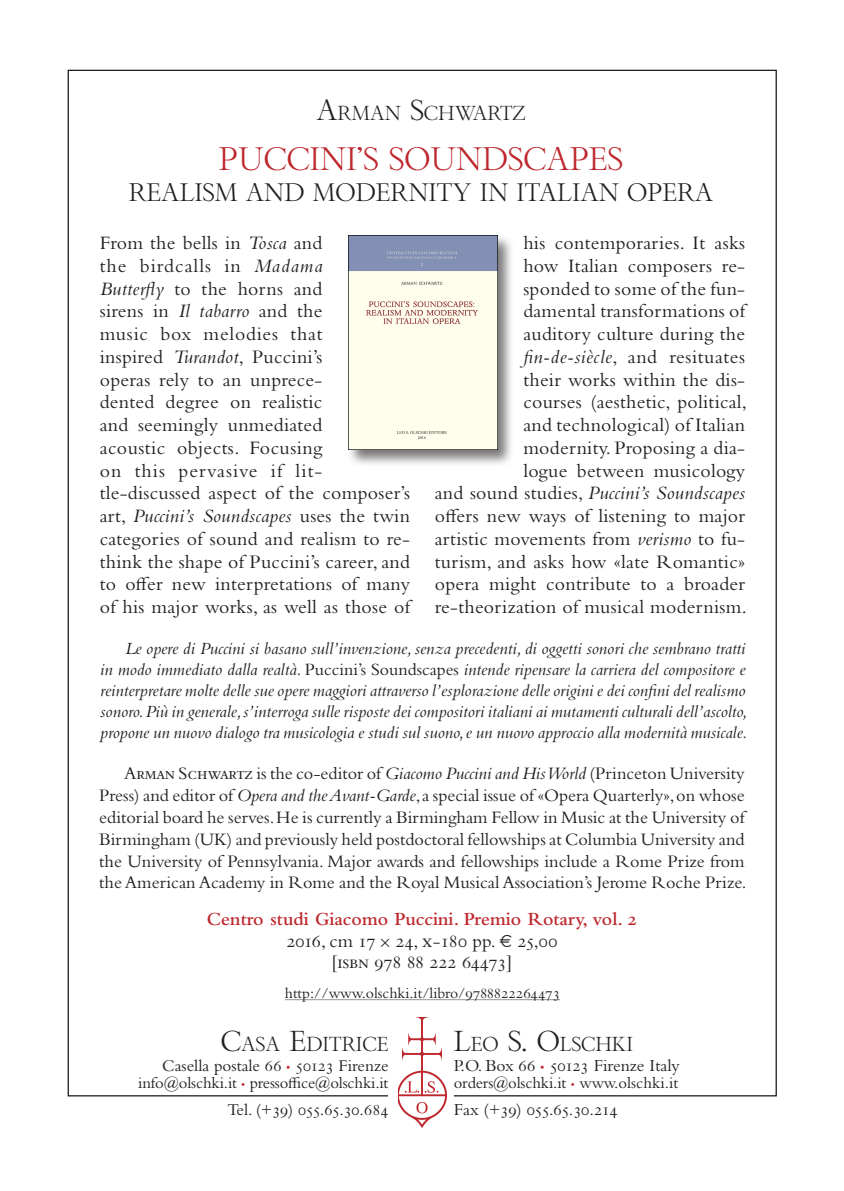
<style>
.page{position:relative;width:844px;height:1191px;background:#fff}
.page>*{position:absolute;margin:0;border:0;box-sizing:border-box;transform-origin:0 0}
._2_titolo{font:31.5px "Bembo Titling MT Std";color:#be272d}
._3_sottotitolo{font:24.5px "Bembo Titling MT Std";color:#231f20}
._5_testo{font:19.78px/22.8px "Bembo Std";letter-spacing:.015em;color:#231f20}
._1_autore{font:19.6px "Bembo Titling MT Std";color:#231f20}
._6_collana{font:600 19.25px "Bembo Std";color:#be272d}
._7_dati{font:19.25px "Bembo Std";letter-spacing:-.02em;color:#231f20}
._7_dati-2{font:19.25px "Bembo Std";color:#231f20}
._5_testo-2{font:18.2px/21.9px "Bembo Std";color:#231f20}
._5_testo-3{font:italic 17.85px/21px "Bembo Std";color:#231f20;text-align:justify}
.t1{font:17.5px "Bembo Std";color:#231f20}
.t2{font:17.5px "Bembo Std";letter-spacing:-.02em;color:#231f20}
.t3{font:17.15px "Bembo Std";color:#231f20}
.t4{font:17.15px "Bembo Std";letter-spacing:-.02em;color:#231f20}
.t5{font:16.62px "Bembo Std";letter-spacing:-.01em;color:#231f20}
.link_scheda_libro{font:15.75px "Bembo Std";color:#231f20}
.s1{font-size:28px}
.s2{font-style:italic}
.s3{font-style:normal}
.s4{font-family:"Bembo Cost"}
.s5{font-size:11.9px;color:#be272d}
.s6{font-size:11.38px;color:#be272d}
.s7{font-size:12.25px;color:#be272d}
</style>
<div class="page">
<img style="left:398px;top:1017px;width:48px;height:110px">
<div style="left:346px;top:233px;width:168px;height:234px;background:#231f20;opacity:.6"></div>
<img style="left:348px;top:236px;width:149px;height:214px">
<hr style="left:285px;top:999px;width:275px;height:1px;background:#939598">
<p class="_1_autore" style="left:316px;top:101px;width:210px"><span class="s1">A</span>RMAN <span class="s1">S</span>CHWARTZ</p>
<p class="_2_titolo" style="left:219px;top:139px;width:405px">PUCCINI’S SOUNDSCAPES</p>
<p class="_3_sottotitolo" style="left:129px;top:177px;width:585px">REALISM AND MODERNITY IN ITALIAN OPERA</p>
<p class="_5_testo" style="left:434px;top:231px;width:314px;text-align:right">his contemporaries. It asks<br>how Italian composers re-<br>sponded to some of the fun-<br>damental transformations of<br>auditory culture during the <span class="s2">fin-de-siècle</span>, and resituates<br>their works within the dis-<br>courses (aesthetic, political,<br>and technological) of Italian modernity. Proposing a dia-<br>logue between musicology<br>and sound studies, <span class="s2">Puccini’s Soundscapes </span>offers new ways of listening to major artistic movements from <span class="s2">verismo</span> to fu&shy;turism, and asks how «late Romantic» opera might contribute to a broader re-theorization of musical modernism.</p>
<p class="_5_testo-3" style="left:100px;top:637px;width:648px;text-indent:25px">Le opere di Puccini si basano sull’invenzione, senza precedenti, di oggetti sonori che sembrano tratti in modo immediato dalla realtà. <span class="s3">Puccini’s Soundscapes</span> intende ripensare la carriera del compositore e reinterpretare molte delle sue opere maggiori attraverso l’esplorazione delle origini e dei confini del realismo sonoro. Più in generale, s’interroga sulle risposte dei compositori italiani ai mutamenti culturali dell’ascolto, propone un nuovo dialogo tra musicologia e studi sul suono, e un nuovo approccio alla modernità musicale.</p>
<p class="_5_testo" style="left:100px;top:231px;width:312px">From the bells in <span class="s2">Tosca</span> and<br>the birdcalls in <span class="s2">Madama<br>Butterfly</span> to the horns and<br>sirens in <span class="s2">Il tabarro</span> and the<br>music box melodies that<br>inspired <span class="s2">Turandot</span>, Puccini’s<br>operas rely to an unprece-<br>dented degree on realistic<br>and seemingly unmediated<br>acoustic objects. Focusing<br>on this pervasive if lit&shy;tle-discussed aspect of the composer’s art, <span class="s2">Puccini’s Soundscapes</span> uses the twin categories of sound and realism to re&shy;think the shape of Puccini’s career, and to offer new interpretations of many of his major works, as well as those of</p>
<p class="_5_testo-2" style="left:99px;top:762px;width:648px;text-indent:25px">Arman Schwartz is the co-editor of <span class="s2">Giacomo Puccini and His World</span> (Princeton University Press) and editor of <span class="s2">Opera and the Avant-Garde</span>, a special issue of «Opera Quarterly», on whose editorial board he serves. He is currently a Birmingham Fellow in Music at the University of Birmingham (UK) and previously held postdoctoral fellowships at Columbia University and the University of Pennsylvania. Major awards and fellowships include a Rome Prize from the American Academy in Rome and the Royal Musical Association’s Jerome Roche Prize.</p>
<p class="_6_collana" style="left:207px;top:908px;width:431px">Centro studi Giacomo Puccini. Premio Rotary, vol. 2</p>
<p class="_7_dati" style="left:286px;top:929px;width:272px">2016, cm 17 <span class="s4">¥</span> 24, x-180 pp. <span class="s4">√</span> 25,00</p>
<p class="_7_dati-2" style="left:331px;top:950px;width:182px">[isbn 978 88 222 64473]</p>
<p class="link_scheda_libro" style="left:285px;top:984px;width:277px">http://www.olschki.it/libro/9788822264473</p>
<p class="_1_autore" style="left:221px;top:1031px;width:169px"><span class="s1">C</span>ASA <span class="s1">E</span>DITRICE</p>
<p class="t3" style="left:162px;top:1055px;width:228px">Casella postale 66 <span class="s5">•</span> 50123 Firenze</p>
<p class="t5" style="left:138px;top:1073px;width:251px">info@olschki.it <span class="s6">•</span> pressoffice@olschki.it</p>
<p class="t4" style="left:227px;top:1099px;width:162px">Tel. (+39) 055.65.30.684</p>
<p class="_1_autore" style="left:453px;top:1031px;width:181px"><span class="s1">L</span>EO <span class="s1">S. O</span>LSCHKI</p>
<p class="t1" style="left:453px;top:1054px;width:227px">P.O. Box 66 <span class="s7">•</span> 50123 Firenze Italy</p>
<p class="t5" style="left:453px;top:1073px;width:226px">orders@olschki.it <span class="s6">•</span> www.olschki.it</p>
<p class="t2" style="left:453px;top:1098px;width:165px">Fax (+39) 055.65.30.214</p>
</div>
